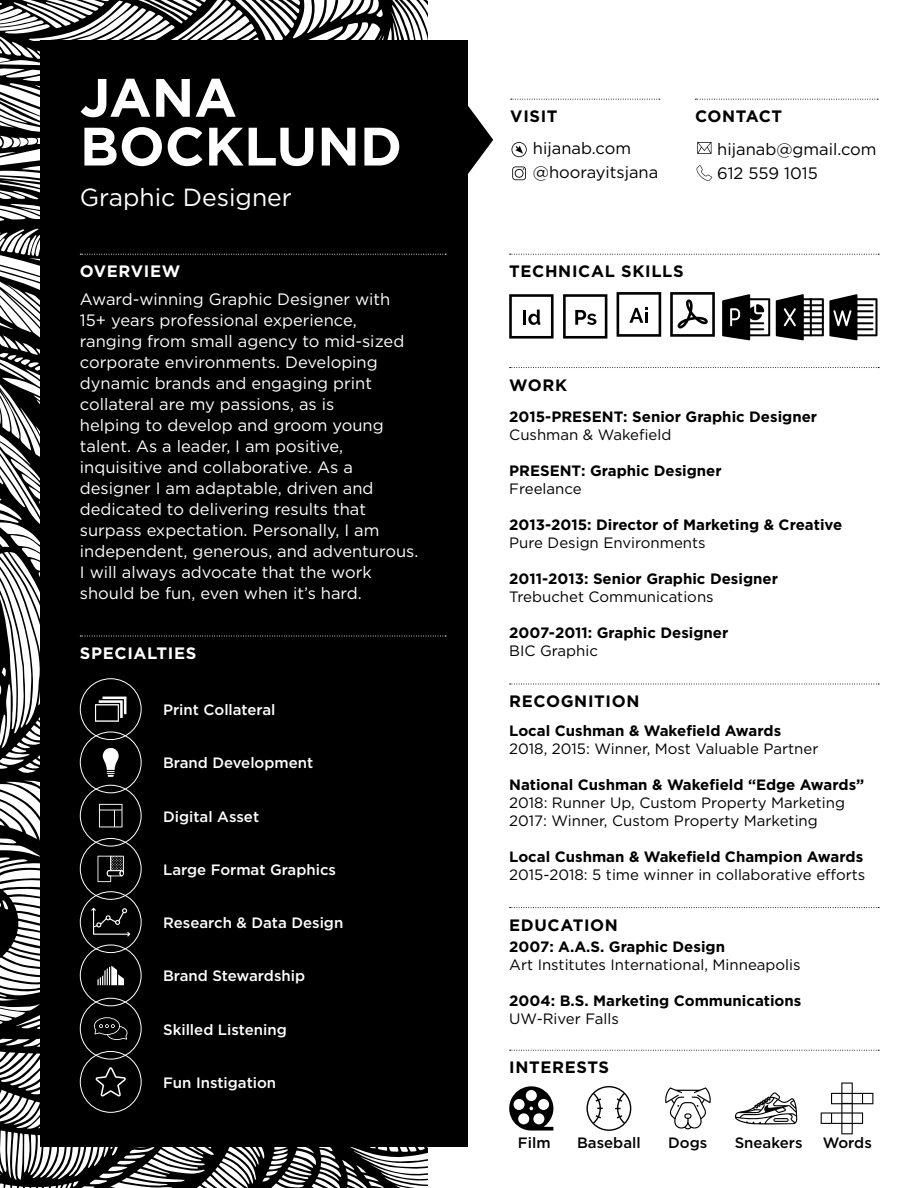
<style>
.page{position:relative;width:918px;height:1188px;background:#fff}
.page>*{position:absolute;margin:0;border:0;box-sizing:border-box;transform-origin:0 0}
.t1{font:700 54px/48.8px "Gotham";color:#fff}
.t2{font:24.75px "Gotham";color:#fff}
.t3{font:16.5px/21px "Gotham";color:#fff}
.t4{font:700 16.5px "Gotham";letter-spacing:.04em;color:#000}
.t5{font:16.5px/24px "Gotham";color:#000}
.t6{font:700 16.5px "Gotham";letter-spacing:.04em;color:#fff}
.t7{font:700 15px "Gotham";color:#000}
.t8{font:15px/18px "Gotham";color:#000}
.t9{font:500 15px "Gotham";color:#fff}
.t10{font:500 15px "Gotham";color:#000}
</style>
<div class="page">
<svg style="left:0;top:0;width:427px;height:1188px"></svg>
<div style="left:40px;top:40px;width:428px;height:1108px;background:#000"></div>
<svg style="left:468px;top:106px;width:25px;height:68px"></svg>
<div style="left:80px;top:732px;width:62px;height:61px;border:1px solid #fff;border-radius:50%"></div>
<svg style="left:103px;top:748px;width:16px;height:29px"></svg>
<div style="left:80px;top:785px;width:62px;height:61px;border:1px solid #fff;border-radius:50%"></div>
<svg style="left:99px;top:804px;width:23px;height:23px"></svg>
<div style="left:80px;top:838px;width:62px;height:62px;border:1px solid #fff;border-radius:50%"></div>
<svg style="left:98px;top:856px;width:26px;height:26px"></svg>
<div style="left:80px;top:945px;width:62px;height:61px;border:1px solid #fff;border-radius:50%"></div>
<svg style="left:97px;top:966px;width:27px;height:19px"></svg>
<div style="left:80px;top:678px;width:62px;height:62px;border:1px solid #fff;border-radius:50%"></div>
<svg style="left:95px;top:697px;width:31px;height:25px"></svg>
<svg style="left:80px;top:636px;width:366px;height:1px"></svg>
<svg style="left:510px;top:1050px;width:369px;height:1px"></svg>
<svg style="left:80px;top:254px;width:366px;height:1px"></svg>
<svg style="left:510px;top:254px;width:369px;height:1px"></svg>
<svg style="left:510px;top:684px;width:369px;height:1px"></svg>
<svg style="left:510px;top:367px;width:369px;height:1px"></svg>
<svg style="left:510px;top:907px;width:369px;height:1px"></svg>
<svg style="left:617px;top:292px;width:44px;height:45px"></svg>
<svg style="left:509px;top:294px;width:45px;height:45px"></svg>
<svg style="left:563px;top:294px;width:44px;height:45px"></svg>
<svg style="left:670px;top:292px;width:45px;height:45px"></svg>
<svg style="left:722px;top:294px;width:48px;height:46px"></svg>
<svg style="left:776px;top:294px;width:102px;height:46px"></svg>
<svg style="left:665px;top:1087px;width:46px;height:43px"></svg>
<svg style="left:735px;top:1092px;width:62px;height:33px"></svg>
<svg style="left:509px;top:1086px;width:44px;height:45px"></svg>
<svg style="left:586px;top:1086px;width:45px;height:45px"></svg>
<svg style="left:821px;top:1083px;width:52px;height:51px"></svg>
<div style="left:80px;top:998px;width:62px;height:61px;border:1px solid #fff;border-radius:50%"></div>
<svg style="left:94px;top:1017px;width:33px;height:23px"></svg>
<div style="left:80px;top:1051px;width:62px;height:62px;border:1px solid #fff;border-radius:50%"></div>
<svg style="left:95px;top:1067px;width:31px;height:30px"></svg>
<svg style="left:697px;top:142px;width:14px;height:12px"></svg>
<svg style="left:511px;top:99px;width:149px;height:1px"></svg>
<svg style="left:695px;top:99px;width:183px;height:1px"></svg>
<svg style="left:512px;top:142px;width:15px;height:15px"></svg>
<svg style="left:512px;top:166px;width:14px;height:14px"></svg>
<svg style="left:697px;top:165px;width:15px;height:16px"></svg>
<div style="left:80px;top:891px;width:62px;height:62px;border:1px solid #fff;border-radius:50%"></div>
<svg style="left:91px;top:908px;width:39px;height:28px"></svg>
<h1 class="t1" style="left:80px;top:73px;width:324px">JANA<br>BOCKLUND</h1>
<h2 class="t2" style="left:80px;top:181px;width:214px">Graphic Designer</h2>
<p class="t6" style="left:80px;top:260px;width:102px">OVERVIEW</p>
<p class="t3" style="left:80px;top:289px;width:340px">Award-winning Graphic Designer with 15+ years professional experience, ranging from small agency to mid-sized corporate environments. Developing dynamic brands and engaging print collateral are my passions, as is<br>helping to develop and groom young talent. As a leader, I am positive, inquisitive and collaborative. As a designer I am adaptable, driven and dedicated to delivering results that surpass expectation. Personally, I am independent, generous, and adventurous.<br>I will always advocate that the work should be fun, even when it’s hard.</p>
<p class="t6" style="left:80px;top:642px;width:118px">SPECIALTIES</p>
<p class="t9" style="left:163px;top:700px;width:114px">Print Collateral</p>
<p class="t9" style="left:163px;top:753px;width:152px">Brand Development</p>
<p class="t9" style="left:163px;top:807px;width:98px">Digital Asset</p>
<p class="t9" style="left:163px;top:860px;width:175px">Large Format Graphics</p>
<p class="t9" style="left:163px;top:913px;width:182px">Research &amp; Data Design</p>
<p class="t9" style="left:163px;top:966px;width:144px">Brand Stewardship</p>
<p class="t9" style="left:163px;top:1020px;width:125px">Skilled Listening</p>
<p class="t9" style="left:163px;top:1073px;width:115px">Fun Instigation</p>
<p class="t4" style="left:510px;top:105px;width:49px">VISIT</p>
<p class="t4" style="left:695px;top:105px;width:89px">CONTACT</p>
<p class="t5" style="left:717px;top:137px;width:161px">hijanab@gmail.com<br>612 559 1015</p>
<p class="t5" style="left:533px;top:136px;width:127px">hijanab.com @hoorayitsjana</p>
<p class="t4" style="left:509px;top:260px;width:176px">TECHNICAL SKILLS</p>
<p class="t4" style="left:509px;top:374px;width:59px">WORK</p>
<p class="t7" style="left:509px;top:407px;width:309px">2015-PRESENT: Senior Graphic Designer</p>
<p class="t8" style="left:509px;top:425px;width:164px">Cushman &amp; Wakefield</p>
<p class="t7" style="left:509px;top:461px;width:214px">PRESENT: Graphic Designer</p>
<p class="t8" style="left:509px;top:479px;width:74px">Freelance</p>
<p class="t7" style="left:509px;top:515px;width:335px">2013-2015: Director of Marketing &amp; Creative</p>
<p class="t8" style="left:509px;top:533px;width:198px">Pure Design Environments</p>
<p class="t7" style="left:509px;top:569px;width:270px">2011-2013: Senior Graphic Designer</p>
<p class="t8" style="left:509px;top:587px;width:206px">Trebuchet Communications</p>
<p class="t7" style="left:509px;top:623px;width:221px">2007-2011: Graphic Designer</p>
<p class="t8" style="left:509px;top:641px;width:90px">BIC Graphic</p>
<p class="t4" style="left:509px;top:690px;width:132px">RECOGNITION</p>
<p class="t7" style="left:509px;top:721px;width:274px">Local Cushman &amp; Wakefield Awards</p>
<p class="t8" style="left:509px;top:739px;width:311px">2018, 2015: Winner, Most Valuable Partner</p>
<p class="t7" style="left:509px;top:775px;width:357px">National Cushman &amp; Wakefield “Edge Awards”</p>
<p class="t8" style="left:509px;top:793px;width:337px">2018: Runner Up, Custom Property Marketing<br>2017: Winner, Custom Property Marketing</p>
<p class="t7" style="left:509px;top:847px;width:356px">Local Cushman &amp; Wakefield Champion Awards</p>
<p class="t8" style="left:509px;top:865px;width:358px">2015-2018: 5 time winner in collaborative efforts</p>
<p class="t4" style="left:509px;top:914px;width:110px">EDUCATION</p>
<p class="t7" style="left:509px;top:937px;width:217px">2007: A.A.S. Graphic Design</p>
<p class="t8" style="left:509px;top:955px;width:293px">Art Institutes International, Minneapolis</p>
<p class="t7" style="left:509px;top:991px;width:294px">2004: B.S. Marketing Communications</p>
<p class="t8" style="left:509px;top:1009px;width:111px">UW-River Falls</p>
<p class="t4" style="left:509px;top:1056px;width:101px">INTERESTS</p>
<p class="t10" style="left:518px;top:1132px;width:34px">Film</p>
<p class="t10" style="left:577px;top:1132px;width:65px">Baseball</p>
<p class="t10" style="left:668px;top:1132px;width:41px">Dogs</p>
<p class="t10" style="left:735px;top:1132px;width:69px">Sneakers</p>
<p class="t10" style="left:823px;top:1132px;width:51px">Words</p>
</div>
